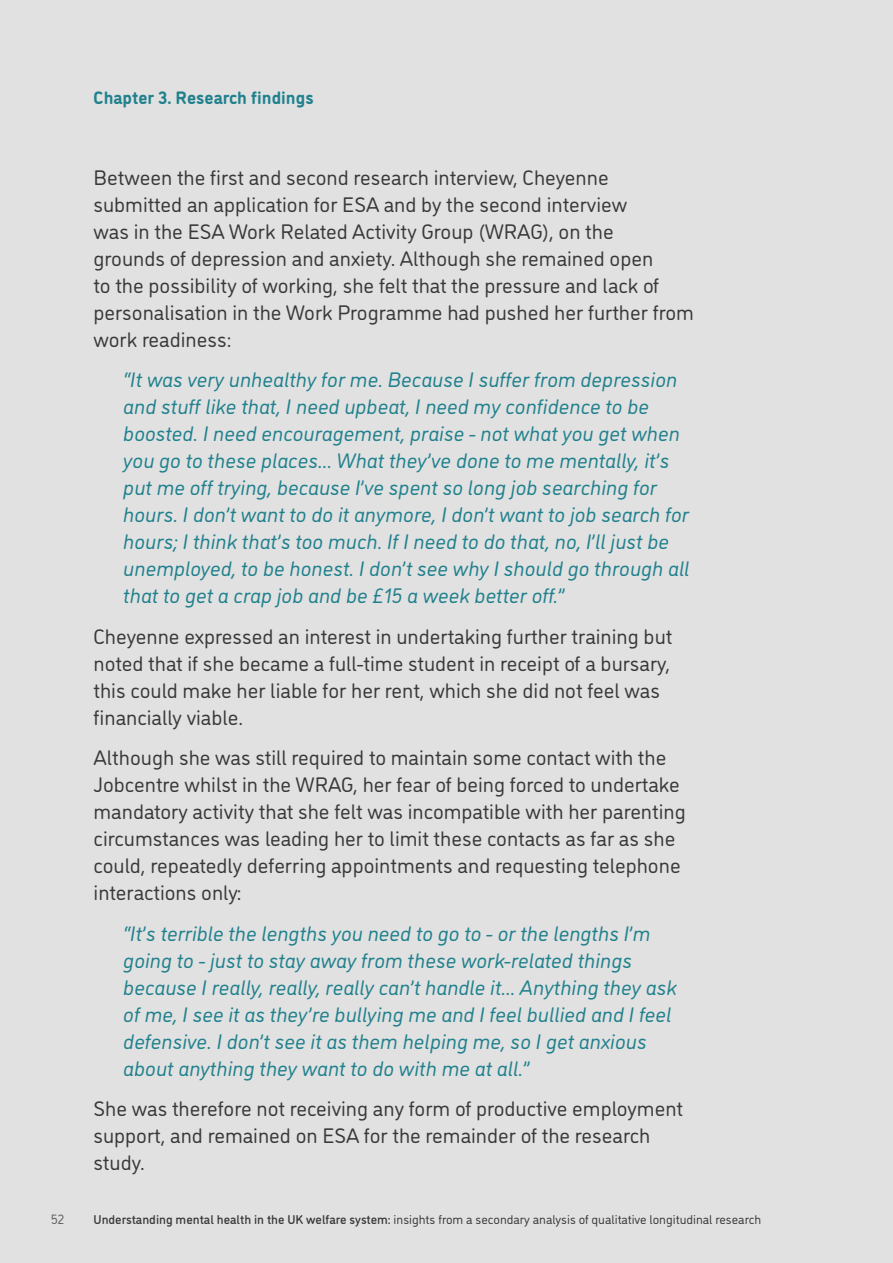
<style>
.page{position:relative;width:893px;height:1263px;background:#e1e1e1}
.page>*{position:absolute;margin:0;border:0;box-sizing:border-box;transform-origin:0 0}
.t1{font:21px/27px "DI Nosaur";color:#393939}
.t2{font:italic 21px/27px "DI Nosaur";color:#20818d}
.t3{font:700 18px "DI Nosaur";color:#20818d}
.t4{font:13.5px "DI Nosaur";color:#616161}
.t5{font:12.75px "DI Nosaur";color:#393939}
.s1{font-weight:500}
</style>
<div class="page">
<p class="t3" style="left:94px;top:84px;width:222px">Chapter 3. Research findings</p>
<p class="t1" style="left:94px;top:162px;width:602px">Between the first and second research interview, Cheyenne submitted an application for ESA and by the second interview<br>was in the ESA Work Related Activity Group (WRAG), on the<br>grounds of depression and anxiety. Although she remained open<br>to the possibility of working, she felt that the pressure and lack of personalisation in the Work Programme had pushed her further from work readiness:</p>
<p class="t2" style="left:123px;top:365px;width:568px">“It was very unhealthy for me. Because I suffer from depression and stuff like that, I need upbeat, I need my confidence to be boosted. I need encouragement, praise - not what you get when you go to these places... What they’ve done to me mentally, it’s put me off trying, because I’ve spent so long job searching for hours. I don’t want to do it anymore, I don’t want to job search for hours; I think that’s too much. If I need to do that, no, I’ll just be unemployed, to be honest. I don’t see why I should go through all that to get a crap job and be £15 a week better off.”</p>
<p class="t1" style="left:94px;top:621px;width:580px">Cheyenne expressed an interest in undertaking further training but noted that if she became a full-time student in receipt of a bursary, this could make her liable for her rent, which she did not feel was financially viable.</p>
<p class="t1" style="left:94px;top:743px;width:594px">Although she was still required to maintain some contact with the Jobcentre whilst in the WRAG, her fear of being forced to undertake mandatory activity that she felt was incompatible with her parenting circumstances was leading her to limit these contacts as far as she could, repeatedly deferring appointments and requesting telephone interactions only:</p>
<p class="t2" style="left:123px;top:918px;width:555px">“It’s terrible the lengths you need to go to - or the lengths I’m going to - just to stay away from these work-related things because I really, really, really can’t handle it... Anything they ask of me, I see it as they’re bullying me and I feel bullied and I feel defensive. I don’t see it as them helping me, so I get anxious about anything they want to do with me at all.”</p>
<p class="t1" style="left:94px;top:1094px;width:591px">She was therefore not receiving any form of productive employment support, and remained on ESA for the remainder of the research study.</p>
<p class="t4" style="left:51px;top:1210px;width:15px">52</p>
<p class="t5" style="left:94px;top:1210px;width:669px"><span class="s1">Understanding mental health in the UK welfare system:</span> insights from a secondary analysis of qualitative longitudinal research</p>
</div>
